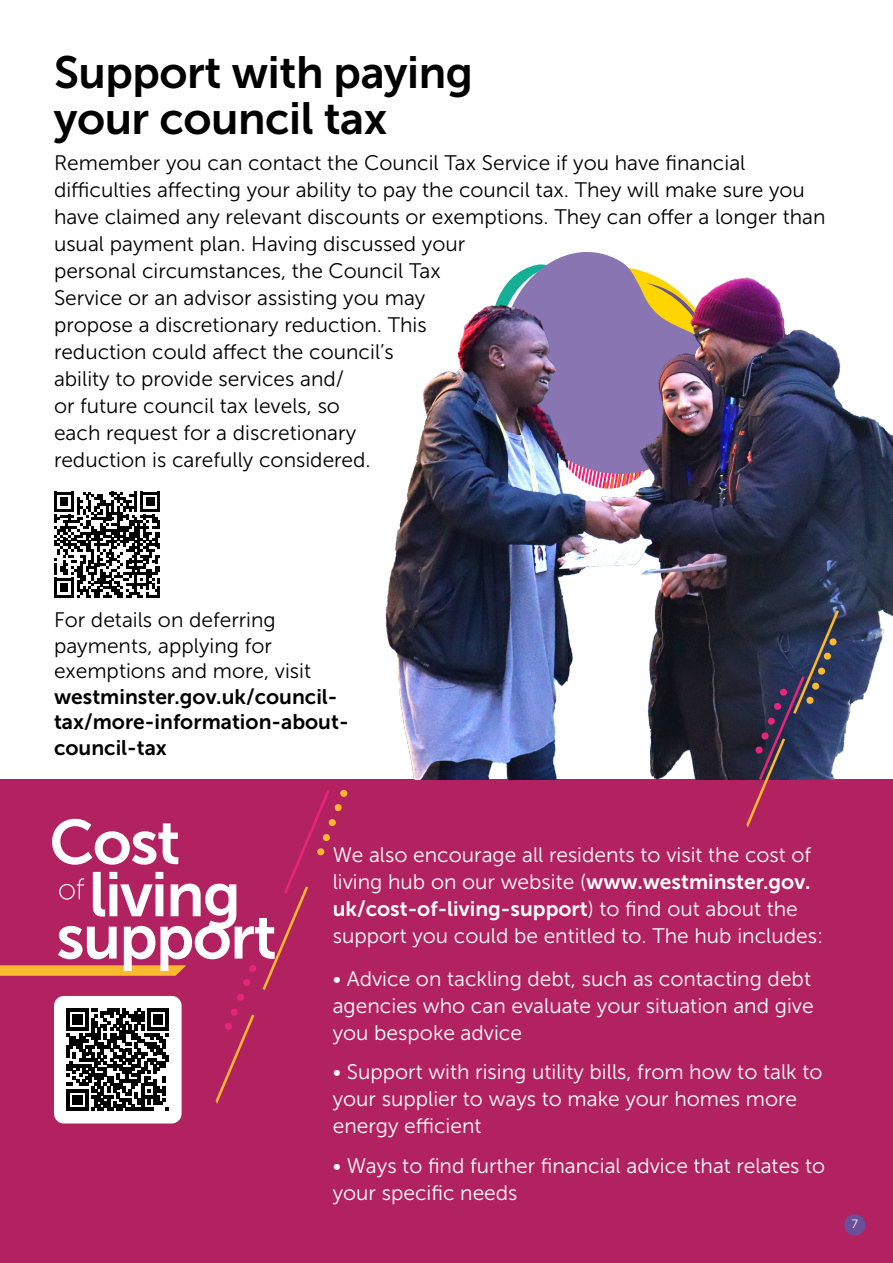
<style>
.page{position:relative;width:893px;height:1263px;background:#fff}
.page>*{position:absolute;margin:0;border:0;box-sizing:border-box;transform-origin:0 0}
.t1{font:45px/46.5px "Museo Sans 700";letter-spacing:-.01em;color:#000}
.t2{font:21px/27px "Museo Sans 300";color:#000}
.t3{font:21px/27px "Museo Sans 300";color:#fff}
.t4{font:21px/25.5px "Museo Sans 700";color:#000}
.t5{font:21px "Museo Sans 700";color:#fff}
.t6{font:12px "Museo Sans 300";color:#fff}
.s1{font-family:"Museo Sans 700"}
.s2{font-family:"Museo Sans 300"}
</style>
<div class="page">
<svg style="left:519px;top:256px;width:126px;height:16px"></svg>
<div style="left:0;top:779px;width:893px;height:484px;background:#b32260"></div>
<svg style="left:216px;top:1008px;width:38px;height:96px"></svg>
<svg style="left:1px;top:789px;width:347px;height:212px"></svg>
<div style="left:844px;top:1214px;width:21px;height:21px;background:#6a4f9b;border-radius:50%"></div>
<img style="left:385px;top:272px;width:508px;height:507px">
<div style="left:54px;top:996px;width:128px;height:127px;background:#fff;border-radius:10px"></div>
<svg style="left:67px;top:1009px;width:102px;height:102px"></svg>
<svg style="left:746px;top:610px;width:93px;height:218px"></svg>
<svg style="left:54px;top:492px;width:106px;height:106px"></svg>
<h1 class="t1" style="left:54px;top:49px;width:421px">Support with paying your council tax</h1>
<p class="t2" style="left:54px;top:149px;width:773px">Remember you can contact the Council Tax Service if you have financial difficulties affecting your ability to pay the council tax. They will make sure you have claimed any relevant discounts or exemptions. They can offer a longer than usual payment plan. Having discussed your<br>personal circumstances, the Council Tax<br>Service or an advisor assisting you may<br>propose a discretionary reduction. This<br>reduction could affect the council’s<br>ability to provide services and/<br>or future council tax levels, so<br>each request for a discretionary<br>reduction is carefully considered.</p>
<p class="t2" style="left:54px;top:607px;width:259px;line-height:25.5px">For details on deferring payments, applying for exemptions and more, visit</p>
<p class="t4" style="left:54px;top:683px;width:296px">westminster.gov.uk/council&shy;tax/more-information-about&shy;council-tax</p>
<p class="t3" style="left:333px;top:841px;width:480px">We also encourage all residents to visit the cost of living hub on our website (<span class="s1">www.westminster.gov.</span></p>
<p class="t5" style="left:333px;top:897px;width:467px">uk/cost-of-living-support<span class="s2">) to find out about the</span></p>
<p class="t3" style="left:333px;top:922px;width:492px">support you could be entitled to. The hub includes:</p>
<p class="t3" style="left:333px;top:965px;width:482px">• Advice on tackling debt, such as contacting debt agencies who can evaluate your situation and give you bespoke advice</p>
<p class="t3" style="left:333px;top:1059px;width:491px">• Support with rising utility bills, from how to talk to your supplier to ways to make your homes more energy efficient</p>
<p class="t3" style="left:333px;top:1152px;width:494px">• Ways to find further financial advice that relates to your specific needs</p>
<p class="t6" style="left:852px;top:1218px;width:8px">7</p>
</div>
